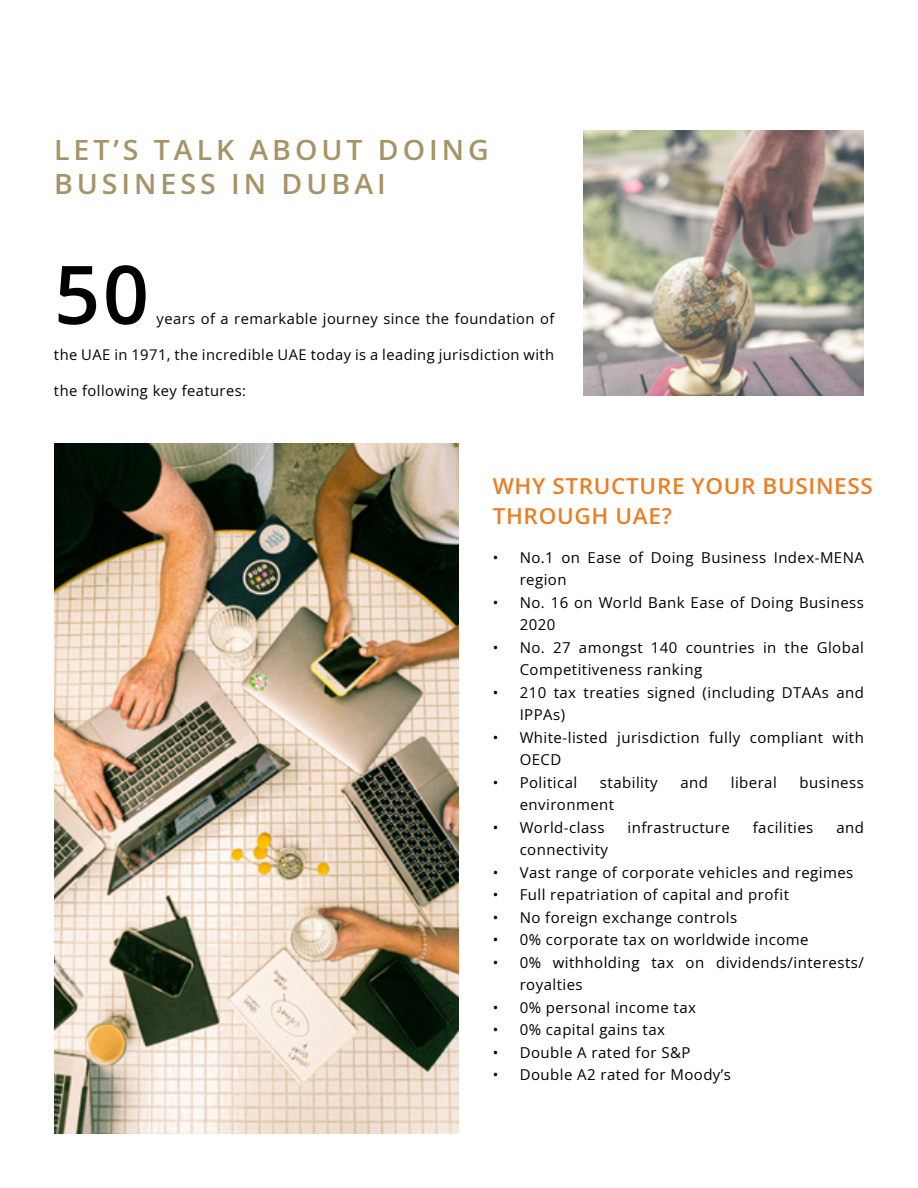
<style>
.page{position:relative;width:918px;height:1188px;background:#fff}
.page>*{position:absolute;margin:0;border:0;box-sizing:border-box;transform-origin:0 0}
.t1{font:600 81px "Open Sans";color:#000}
.t2{font:600 28.5px/34.2px "Open Sans";letter-spacing:.14em;color:#a79368}
.t3{font:600 22.5px/30px "Open Sans";letter-spacing:.03em;color:#ea7e24}
.t4{font:15px/22.5px "Open Sans";letter-spacing:.03em;color:#000}
.t5{font:14.7px "Open Sans";letter-spacing:.03em;color:#000}
</style>
<div class="page">
<img style="left:54px;top:443px;width:405px;height:691px">
<img style="left:584px;top:130px;width:279px;height:265px">
<h2 class="t2" style="left:54px;top:132px;width:436px">LET’S TALK ABOUT DOING<br>BUSINESS IN DUBAI</h2>
<h1 class="t1" style="left:54px;top:239px;width:97px">50</h1>
<p class="t5" style="left:157px;top:309px;width:399px">years of a remarkable journey since the foundation of</p>
<p class="t5" style="left:54px;top:345px;width:502px">the UAE in 1971, the incredible UAE today is a leading jurisdiction with</p>
<p class="t5" style="left:54px;top:381px;width:194px">the following key features:</p>
<h3 class="t3" style="left:493px;top:470px;width:382px">WHY STRUCTURE YOUR BUSINESS<br>THROUGH UAE?</h3>
<p class="t4" style="left:520px;top:545px;width:346px;text-indent:-27px">• No.1 on Ease of Doing Business Index-MENA region</p>
<p class="t4" style="left:520px;top:590px;width:346px;text-indent:-27px">• No. 16 on World Bank Ease of Doing Business<br>2020</p>
<p class="t4" style="left:520px;top:635px;width:346px;text-indent:-27px">• No. 27 amongst 140 countries in the Global<br>Competitiveness ranking</p>
<p class="t4" style="left:520px;top:680px;width:346px;text-indent:-27px">• 210 tax treaties signed (including DTAAs and<br>IPPAs)</p>
<p class="t4" style="left:520px;top:725px;width:346px;text-indent:-27px">• White-listed jurisdiction fully compliant with<br>OECD</p>
<p class="t4" style="left:493px;top:770px;width:86px">• Political</p>
<p class="t4" style="left:600px;top:770px;width:59px">stability</p>
<p class="t4" style="left:680px;top:770px;width:29px">and</p>
<p class="t4" style="left:731px;top:770px;width:48px">liberal</p>
<p class="t4" style="left:800px;top:770px;width:66px">business</p>
<p class="t4" style="left:520px;top:793px;width:96px">environment</p>
<p class="t4" style="left:493px;top:815px;width:113px">• World-class</p>
<p class="t4" style="left:627px;top:815px;width:104px">infrastructure</p>
<p class="t4" style="left:753px;top:815px;width:62px">facilities</p>
<p class="t4" style="left:836px;top:815px;width:29px">and</p>
<p class="t4" style="left:520px;top:838px;width:90px">connectivity</p>
<p class="t4" style="left:493px;top:860px;width:362px">• Vast range of corporate vehicles and regimes</p>
<p class="t4" style="left:493px;top:883px;width:298px">• Full repatriation of capital and profit</p>
<p class="t4" style="left:493px;top:905px;width:246px">• No foreign exchange controls</p>
<p class="t4" style="left:493px;top:928px;width:318px">• 0% corporate tax on worldwide income</p>
<p class="t4" style="left:520px;top:950px;width:346px;text-indent:-27px">• 0% withholding tax on dividends/interests/ royalties</p>
<p class="t4" style="left:493px;top:995px;width:205px">• 0% personal income tax</p>
<p class="t4" style="left:493px;top:1018px;width:174px">• 0% capital gains tax</p>
<p class="t4" style="left:493px;top:1040px;width:199px">• Double A rated for S&amp;P</p>
<p class="t4" style="left:493px;top:1063px;width:240px">• Double A2 rated for Moody’s</p>
</div>
